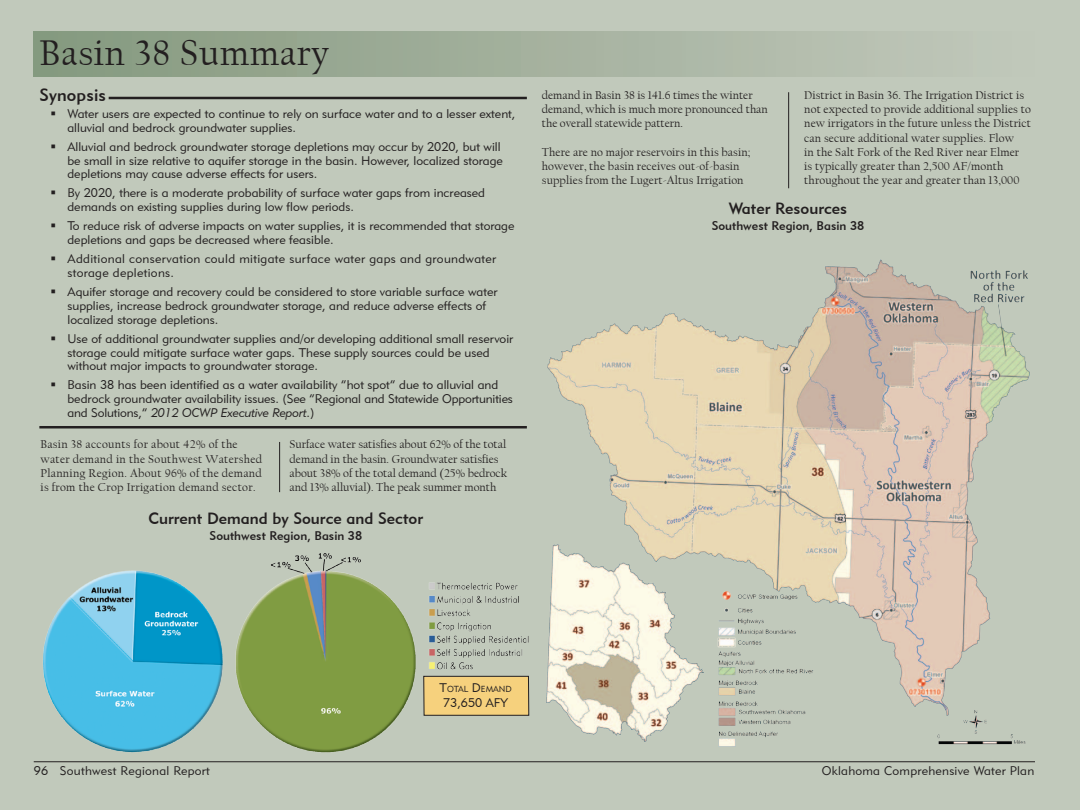
<style>
.page{position:relative;width:1080px;height:810px;background:#c1c9bb}
.page>*{position:absolute;margin:0;border:0;box-sizing:border-box;transform-origin:0 0}
.Section_Heading{font:37.5px "Californian FB";letter-spacing:.02em;color:#231f20}
.Synopsis{font:17.5px "Geometric 415 BT Medium A";letter-spacing:.01em;color:#231f20}
.Regional_Figure_Titl{font:16.25px "Geometric 415 BT Medium A";color:#231f20}
.REGION_BASIN__FIGURE{font:12.5px/13.8px "Geometric 415 BT Lite A";color:#231f20}
.REGION_BASIN__FIGURE-2{font:12.5px/13.8px "Geometric 415 BT Lite A";letter-spacing:.025em;color:#231f20}
.REGION_BASIN__FIGURE-3{font:12.5px "Geometric 415 BT Lite A";letter-spacing:.02em;color:#231f20}
.Regional_Figure_Titl-2{font:12.5px "Geometric 415 BT Medium A";color:#231f20}
.BODY{font:11.88px/14.2px "Californian FB";letter-spacing:.01em;color:#231f20}
.REGION_BASIN__FIGURE-4{font:8.75px "Geometric 415 BT Lite A";color:#231f20}
.s1{font-family:"Geometric 415 BT Lite Italic A"}
.s2{font-size:12.5px}
</style>
<div class="page">
<hr style="left:34px;top:761px;width:1001px;height:1px;background:#231f20">
<div style="left:34px;top:32px;width:1001px;height:45px;background:linear-gradient(to right,#85997f,#c2c9bc)"></div>
<hr style="left:279px;top:442px;width:1px;height:50px;background:#231f20">
<hr style="left:788px;top:92px;width:1px;height:96px;background:#231f20">
<hr style="left:109px;top:97px;width:418px;height:2px;background:#231f20">
<hr style="left:39px;top:426px;width:488px;height:2px;background:#231f20">
<img style="left:43px;top:553px;width:487px;height:200px">
<div style="left:424px;top:676px;width:105px;height:39px;background:#f6d17d"></div>
<div style="left:424px;top:676px;width:105px;height:39px;border:1px solid #231f20"></div>
<img style="left:546px;top:259px;width:484px;height:488px">
<p class="Section_Heading" style="left:39px;top:32px;width:291px">Basin 38 Summary</p>
<p class="Synopsis" style="left:39px;top:84px;width:68px">Synopsis</p>
<p class="REGION_BASIN__FIGURE" style="left:68px;top:107px;width:449px">Water users are expected to continue to rely on surface water and to a lesser extent, alluvial and bedrock groundwater supplies.</p>
<p class="REGION_BASIN__FIGURE" style="left:68px;top:139px;width:437px">Alluvial and bedrock groundwater storage depletions may occur by 2020, but will be small in size relative to aquifer storage in the basin. However, localized storage depletions may cause adverse effects for users.</p>
<p class="REGION_BASIN__FIGURE" style="left:68px;top:186px;width:419px">By 2020, there is a moderate probability of surface water gaps from increased demands on existing supplies during low flow periods.</p>
<p class="REGION_BASIN__FIGURE" style="left:68px;top:219px;width:448px">To reduce risk of adverse impacts on water supplies, it is recommended that storage depletions and gaps be decreased where feasible.</p>
<p class="REGION_BASIN__FIGURE-2" style="left:68px;top:252px;width:430px">Additional conservation could mitigate surface water gaps and groundwater storage depletions.</p>
<p class="REGION_BASIN__FIGURE" style="left:68px;top:285px;width:431px">Aquifer storage and recovery could be considered to store variable surface water supplies, increase bedrock groundwater storage, and reduce adverse effects of localized storage depletions.</p>
<p class="REGION_BASIN__FIGURE" style="left:68px;top:331px;width:447px">Use of additional groundwater supplies and/or developing additional small reservoir storage could mitigate surface water gaps. These supply sources could be used without major impacts to groundwater storage.</p>
<p class="REGION_BASIN__FIGURE" style="left:68px;top:378px;width:447px">Basin 38 has been identified as a water availability “hot spot” due to alluvial and bedrock groundwater availability issues. (See “Regional and Statewide Opportunities and Solutions,” <span class="s1">2012 OCWP Executive Report</span>.)</p>
<p class="BODY" style="left:40px;top:438px;width:223px">Basin 38 accounts for about 42% of the water demand in the Southwest Watershed Planning Region. About 96% of the demand is from the Crop Irrigation demand sector.</p>
<p class="BODY" style="left:290px;top:438px;width:219px">Surface water satisfies about 62% of the total demand in the basin. Groundwater satisfies about 38% of the total demand (25% bedrock and 13% alluvial). The peak summer month</p>
<p class="Regional_Figure_Titl" style="left:149px;top:508px;width:276px">Current Demand by Source and Sector</p>
<p class="Regional_Figure_Titl-2" style="left:210px;top:528px;width:154px">Southwest Region, Basin 38</p>
<p class="BODY" style="left:542px;top:88px;width:228px">demand in Basin 38 is 141.6 times the winter demand, which is much more pronounced than the overall statewide pattern.</p>
<p class="BODY" style="left:542px;top:145px;width:210px">There are no major reservoirs in this basin; however, the basin receives out-of-basin supplies from the Lugert-Altus Irrigation</p>
<p class="BODY" style="left:804px;top:88px;width:228px">District in Basin 36. The Irrigation District is not expected to provide additional supplies to new irrigators in the future unless the District can secure additional water supplies. Flow<br>in the Salt Fork of the Red River near Elmer<br>is typically greater than 2,500 AF/month throughout the year and greater than 13,000</p>
<p class="Regional_Figure_Titl" style="left:729px;top:198px;width:120px">Water Resources</p>
<p class="Regional_Figure_Titl-2" style="left:712px;top:218px;width:154px">Southwest Region, Basin 38</p>
<p class="REGION_BASIN__FIGURE-4" style="left:440px;top:683px;width:73px"><span class="s2">T</span>OTAL <span class="s2">D</span>EMAND</p>
<p class="REGION_BASIN__FIGURE" style="left:443px;top:695px;width:66px">73,650 AFY</p>
<p class="REGION_BASIN__FIGURE-3" style="left:34px;top:763px;width:178px">96 Southwest Regional Report</p>
<p class="REGION_BASIN__FIGURE-3" style="left:822px;top:763px;width:214px">Oklahoma Comprehensive Water Plan</p>
</div>
